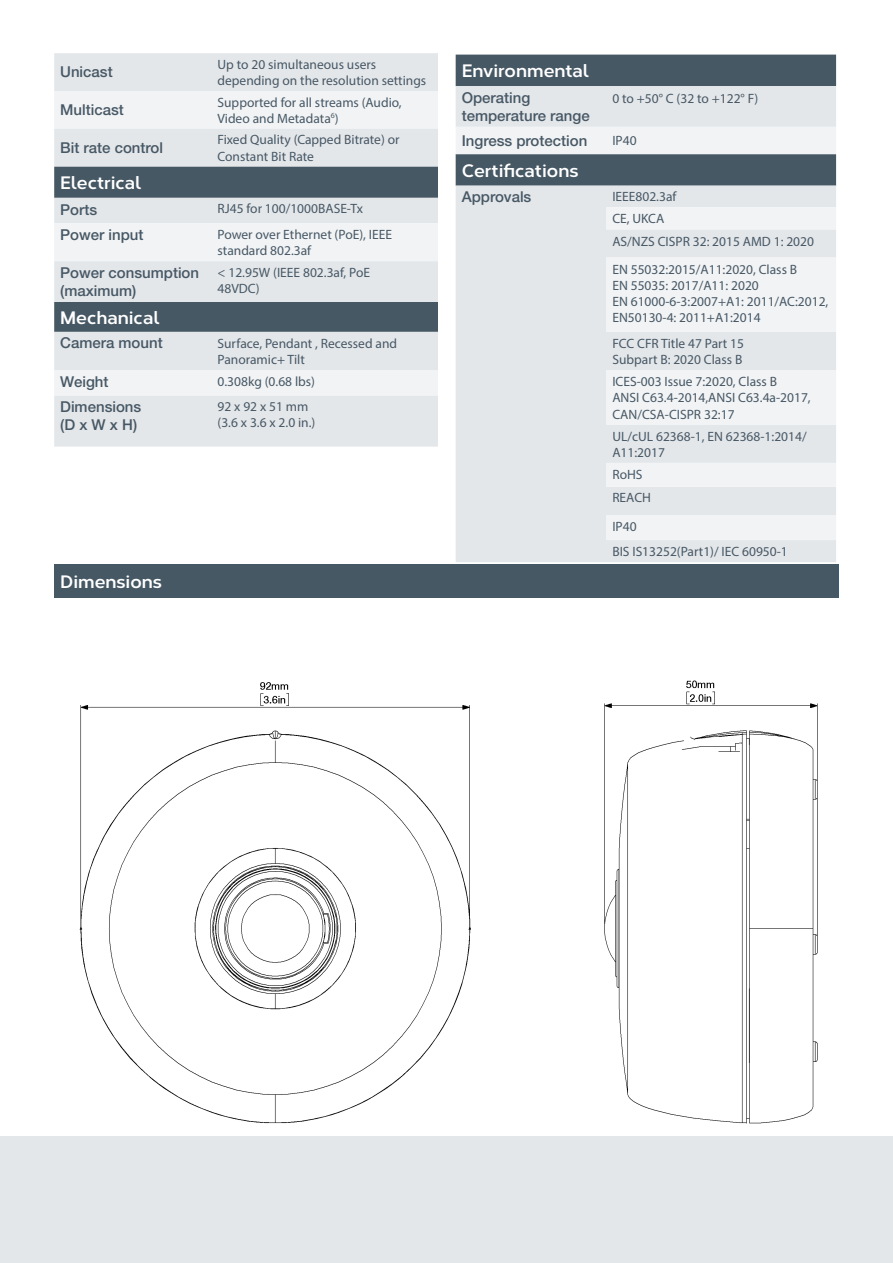
<style>
.page{position:relative;width:893px;height:1263px;background:#fff}
.page>*{position:absolute;margin:0;border:0;box-sizing:border-box;transform-origin:0 0}
.t1{font:700 18px "Corbert";color:#fff}
.t2{font:500 15px/18px "Helvetica Neue LT Std";color:#475865}
.t3{font:13.5px/16.2px "Myriad Pro";color:#475865}
</style>
<div class="page">
<div style="left:54px;top:564px;width:784px;height:34px;background:#475865"></div>
<img style="left:79px;top:680px;width:739px;height:444px">
<div style="left:0;top:1136px;width:893px;height:127px;background:#e4e7ea"></div>
<div style="left:54px;top:53px;width:384px;height:38px;background:#e4e7ea"></div>
<div style="left:54px;top:91px;width:384px;height:38px;background:#f1f3f5"></div>
<svg style="left:54px;top:129px;width:384px;height:318px;fill:#e4e7ea"></svg>
<div style="left:54px;top:167px;width:384px;height:165px;background:#475865"></div>
<svg style="left:54px;top:198px;width:384px;height:104px"></svg>
<div style="left:456px;top:55px;width:380px;height:131px;background:#475865"></div>
<svg style="left:456px;top:86px;width:380px;height:68px"></svg>
<div style="left:456px;top:186px;width:380px;height:376px;background:#e4e7ea"></div>
<svg style="left:606px;top:207px;width:230px;height:333px;fill:#f1f3f5"></svg>
<p class="t2" style="left:60px;top:63px;width:54px">Unicast</p>
<p class="t3" style="left:218px;top:56px;width:210px">Up to 20 simultaneous users depending on the resolution settings</p>
<p class="t2" style="left:60px;top:101px;width:65px">Multicast</p>
<p class="t3" style="left:218px;top:94px;width:186px">Supported for all streams (Audio,<br>Video and Metadata<sup>6</sup>)</p>
<p class="t2" style="left:60px;top:139px;width:104px">Bit rate control</p>
<p class="t3" style="left:218px;top:132px;width:184px">Fixed Quality (Capped Bitrate) or<br>Constant Bit Rate</p>
<p class="t1" style="left:60px;top:169px;width:83px">Electrical</p>
<p class="t2" style="left:60px;top:200px;width:38px">Ports</p>
<p class="t3" style="left:218px;top:201px;width:147px">RJ45 for 100/1000BASE-Tx</p>
<p class="t2" style="left:60px;top:226px;width:85px">Power input</p>
<p class="t3" style="left:218px;top:226px;width:176px">Power over Ethernet (PoE), IEEE standard 802.3af</p>
<p class="t2" style="left:60px;top:263px;width:140px">Power consumption (maximum)</p>
<p class="t3" style="left:218px;top:264px;width:154px">&lt; 12.95W (IEEE 802.3af, PoE<br>48VDC)</p>
<p class="t1" style="left:60px;top:303px;width:101px">Mechanical</p>
<p class="t2" style="left:60px;top:334px;width:104px">Camera mount</p>
<p class="t3" style="left:218px;top:335px;width:181px">Surface, Pendant , Recessed and<br>Panoramic+ Tilt</p>
<p class="t2" style="left:60px;top:372px;width:50px">Weight</p>
<p class="t3" style="left:218px;top:373px;width:99px">0.308kg (0.68 lbs)</p>
<p class="t2" style="left:60px;top:398px;width:83px">Dimensions</p>
<p class="t2" style="left:60px;top:416px;width:78px">(D x W x H)</p>
<p class="t3" style="left:218px;top:398px;width:92px">92 x 92 x 51 mm</p>
<p class="t3" style="left:218px;top:415px;width:99px">(3.6 x 3.6 x 2.0 in.)</p>
<p class="t1" style="left:60px;top:568px;width:103px">Dimensions</p>
<p class="t1" style="left:462px;top:57px;width:129px">Environmental</p>
<p class="t2" style="left:462px;top:88px;width:130px">Operating temperature range</p>
<p class="t3" style="left:612px;top:90px;width:147px">0 to +50° C (32 to +122° F)</p>
<p class="t2" style="left:462px;top:131px;width:127px">Ingress protection</p>
<p class="t3" style="left:612px;top:132px;width:26px">IP40</p>
<p class="t1" style="left:462px;top:156px;width:118px">Certifications</p>
<p class="t2" style="left:462px;top:188px;width:71px">Approvals</p>
<p class="t3" style="left:612px;top:188px;width:66px">IEEE802.3af</p>
<p class="t3" style="left:612px;top:211px;width:54px">CE, UKCA</p>
<p class="t3" style="left:612px;top:233px;width:203px">AS/NZS CISPR 32: 2015 AMD 1: 2020</p>
<p class="t3" style="left:612px;top:261px;width:186px">EN 55032:2015/A11:2020, Class B</p>
<p class="t3" style="left:612px;top:277px;width:148px">EN 55035: 2017/A11: 2020</p>
<p class="t3" style="left:612px;top:293px;width:218px">EN 61000-6-3:2007+A1: 2011/AC:2012,</p>
<p class="t3" style="left:612px;top:309px;width:150px">EN50130-4: 2011+A1:2014</p>
<p class="t3" style="left:612px;top:335px;width:133px">FCC CFR Title 47 Part 15</p>
<p class="t3" style="left:612px;top:351px;width:131px">Subpart B: 2020 Class B</p>
<p class="t3" style="left:612px;top:373px;width:166px">ICES-003 Issue 7:2020, Class B</p>
<p class="t3" style="left:612px;top:389px;width:200px">ANSI C63.4-2014,ANSI C63.4a-2017,<br>CAN/CSA-CISPR 32:17</p>
<p class="t3" style="left:612px;top:428px;width:196px">UL/cUL 62368-1, EN 62368-1:2014/<br>A11:2017</p>
<p class="t3" style="left:612px;top:466px;width:32px">RoHS</p>
<p class="t3" style="left:612px;top:490px;width:40px">REACH</p>
<p class="t3" style="left:612px;top:518px;width:26px">IP40</p>
<p class="t3" style="left:612px;top:543px;width:177px">BIS IS13252(Part1)/ IEC 60950-1</p>
</div>
